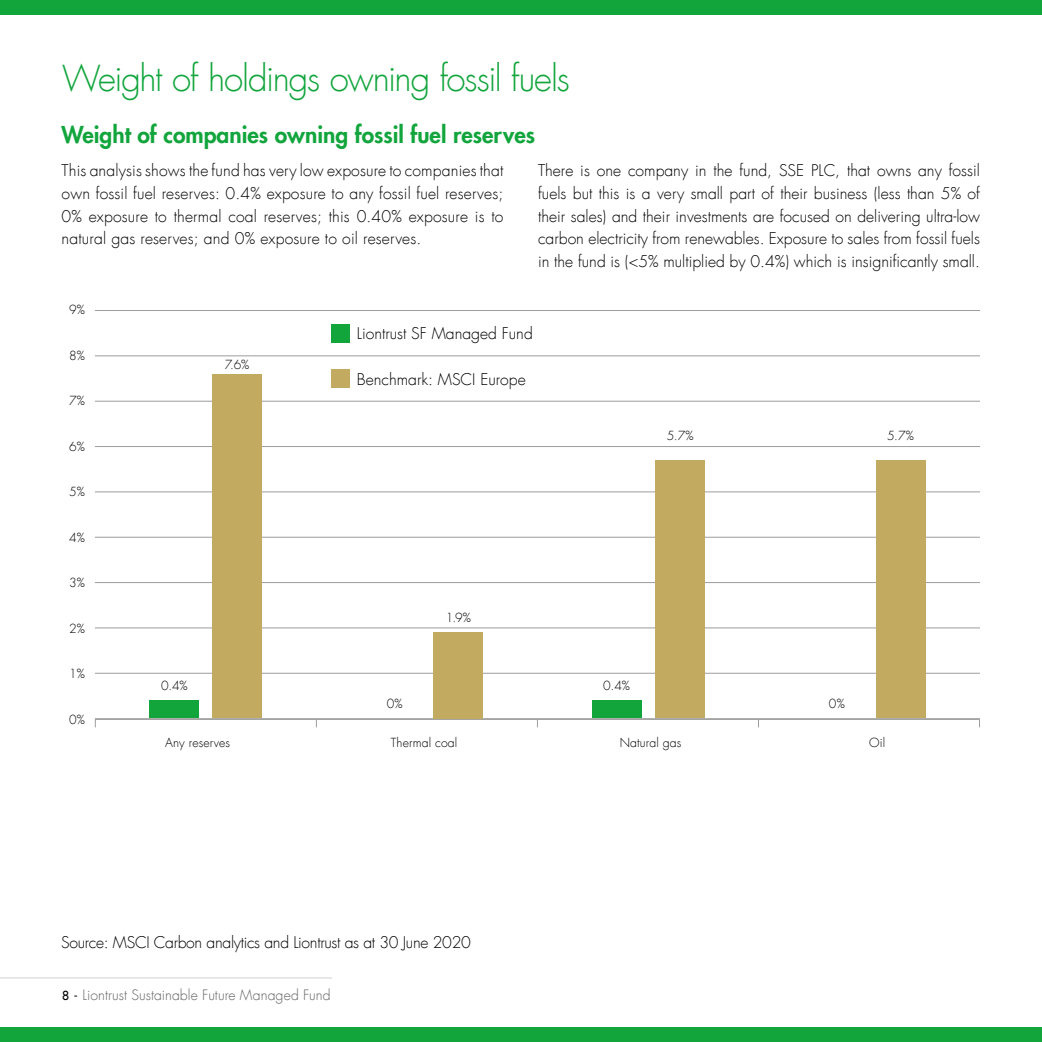
<style>
.page{position:relative;width:1042px;height:1042px;background:#fff}
.page>*{position:absolute;margin:0;border:0;box-sizing:border-box;transform-origin:0 0}
.t1{font:300 35px "Futura LT";letter-spacing:-.035em;color:#11a53c}
.t2{font:800 22.75px "Futura LT";color:#11a53c}
.t3{font:300 15.75px/22.8px "Futura LT";color:#000;text-align:justify}
.t4{font:300 15.75px "Futura LT";letter-spacing:-.02em;color:#000}
.t5{font:300 14px "Futura LT";letter-spacing:.005em;color:#646363}
.t6{font:300 12.25px "Futura LT";letter-spacing:.01em;color:#000}
.s1{font-weight:400;font-size:12.25px;color:#000}
</style>
<div class="page">
<hr style="left:95px;top:673px;width:885px;height:1px;background:#9d9d9c">
<hr style="left:95px;top:718px;width:885px;height:2px;background:#9d9d9c">
<hr style="left:95px;top:582px;width:885px;height:1px;background:#9d9d9c">
<hr style="left:95px;top:627px;width:885px;height:1px;background:#9d9d9c">
<hr style="left:95px;top:537px;width:885px;height:1px;background:#9d9d9c">
<hr style="left:95px;top:491px;width:885px;height:1px;background:#9d9d9c">
<hr style="left:95px;top:310px;width:885px;height:1px;background:#9d9d9c">
<hr style="left:95px;top:401px;width:885px;height:1px;background:#9d9d9c">
<hr style="left:95px;top:355px;width:885px;height:1px;background:#9d9d9c">
<hr style="left:95px;top:446px;width:885px;height:1px;background:#9d9d9c">
<div style="left:212px;top:374px;width:50px;height:344px;background:#c2ab61"></div>
<div style="left:150px;top:700px;width:49px;height:18px;background:#11a53c"></div>
<div style="left:592px;top:700px;width:49px;height:18px;background:#11a53c"></div>
<div style="left:655px;top:461px;width:50px;height:257px;background:#c2ab61"></div>
<div style="left:434px;top:632px;width:49px;height:86px;background:#c2ab61"></div>
<div style="left:876px;top:461px;width:49px;height:257px;background:#c2ab61"></div>
<div style="left:331px;top:323px;width:19px;height:19px;background:#11a53c"></div>
<div style="left:331px;top:369px;width:19px;height:19px;background:#c2ab61"></div>
<div style="left:0;top:0;width:1042px;height:15px;background:#11a53c"></div>
<div style="left:0;top:1027px;width:1042px;height:15px;background:#11a53c"></div>
<hr style="left:0;top:977px;width:332px;height:1px;background:#d0d0d0">
<h1 class="t1" style="left:62px;top:57px;width:509px">Weight of holdings owning fossil fuels</h1>
<h2 class="t2" style="left:62px;top:120px;width:475px">Weight of companies owning fossil fuel reserves</h2>
<p class="t3" style="left:62px;top:159px;width:443px">This analysis shows the fund has very low exposure to companies that own fossil fuel reserves: 0.4% exposure to any fossil fuel reserves; 0% exposure to thermal coal reserves; this 0.40% exposure is to natural gas reserves; and 0% exposure to oil reserves.</p>
<p class="t3" style="left:538px;top:159px;width:443px">There is one company in the fund, SSE PLC, that owns any fossil fuels but this is a very small part of their business (less than 5% of their sales) and their investments are focused on delivering ultra-low carbon electricity from renewables. Exposure to sales from fossil fuels in the fund is (&lt;5% multiplied by 0.4%) which is insignificantly small.</p>
<p class="t6" style="left:69px;top:302px;width:17px">9%</p>
<p class="t6" style="left:69px;top:348px;width:17px">8%</p>
<p class="t6" style="left:69px;top:393px;width:17px">7%</p>
<p class="t6" style="left:69px;top:439px;width:17px">6%</p>
<p class="t6" style="left:69px;top:484px;width:17px">5%</p>
<p class="t6" style="left:69px;top:530px;width:17px">4%</p>
<p class="t6" style="left:69px;top:575px;width:17px">3%</p>
<p class="t6" style="left:69px;top:621px;width:17px">2%</p>
<p class="t6" style="left:69px;top:666px;width:17px">1%</p>
<p class="t6" style="left:69px;top:712px;width:17px">0%</p>
<p class="t3" style="left:357px;top:322px;width:177px">Liontrust SF Managed Fund</p>
<p class="t3" style="left:357px;top:368px;width:170px">Benchmark: MSCI Europe</p>
<p class="t6" style="left:225px;top:357px;width:26px">7.6%</p>
<p class="t6" style="left:667px;top:428px;width:28px">5.7%</p>
<p class="t6" style="left:887px;top:428px;width:28px">5.7%</p>
<p class="t6" style="left:446px;top:610px;width:27px">1.9%</p>
<p class="t6" style="left:161px;top:678px;width:28px">0.4%</p>
<p class="t6" style="left:603px;top:678px;width:28px">0.4%</p>
<p class="t6" style="left:387px;top:696px;width:17px">0%</p>
<p class="t6" style="left:829px;top:696px;width:17px">0%</p>
<p class="t6" style="left:165px;top:735px;width:67px">Any reserves</p>
<p class="t6" style="left:391px;top:735px;width:68px">Thermal coal</p>
<p class="t6" style="left:620px;top:735px;width:63px">Natural gas</p>
<p class="t6" style="left:869px;top:735px;width:18px">Oil</p>
<p class="t4" style="left:61px;top:932px;width:411px">Source: MSCI Carbon analytics and Liontrust as at 30 June 2020</p>
<p class="t5" style="left:62px;top:986px;width:270px"><span class="s1">8 -</span> Liontrust Sustainable Future Managed Fund</p>
</div>
